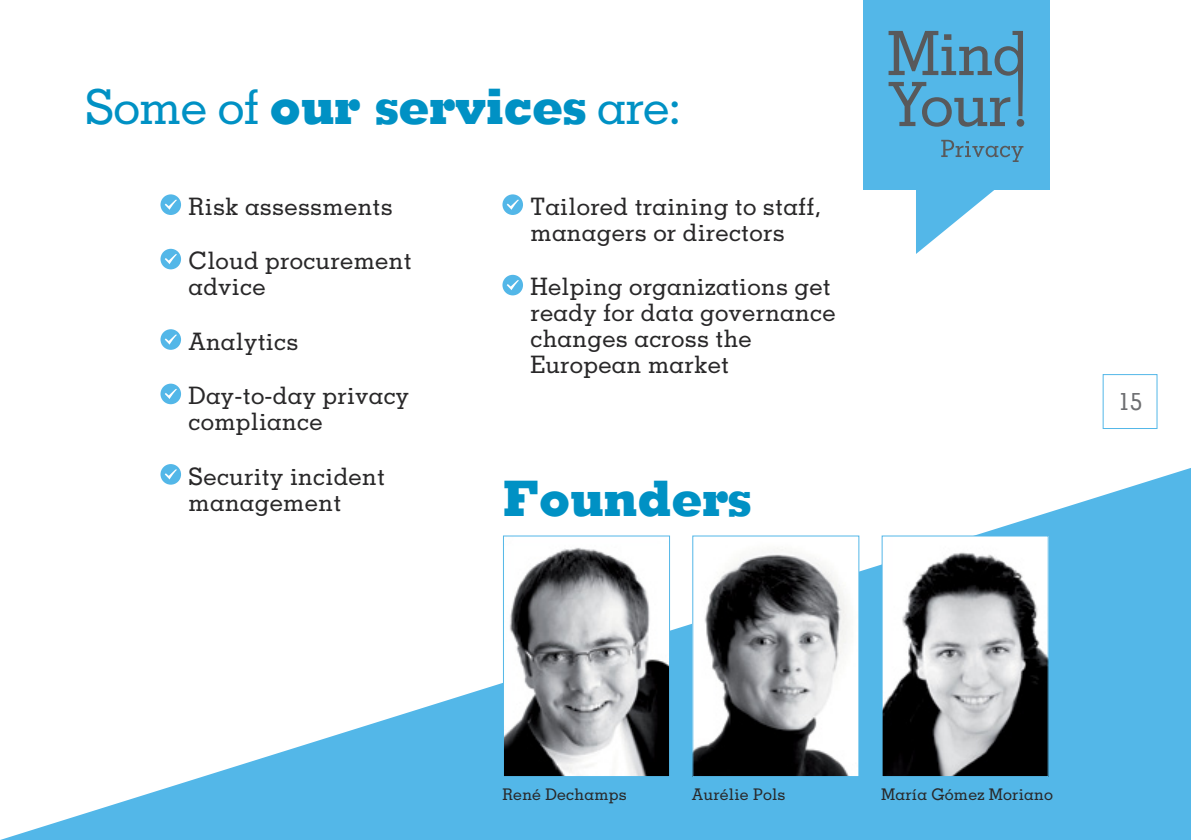
<style>
.page{position:relative;width:1191px;height:840px;background:#fff}
.page>*{position:absolute;margin:0;border:0;box-sizing:border-box;transform-origin:0 0}
.t1{font:800 48px "Memphis";letter-spacing:-.02em;color:#0091c4}
.t2{font:500 24px/26px "Memphis";letter-spacing:.01em;color:#292829}
.t3{font:500 24px "Memphis";color:#6d6e71}
.t4{font:500 16px "Memphis";letter-spacing:.01em;color:#292829}
.s1{font-weight:500}
</style>
<div class="page">
<svg style="left:3px;top:468px;width:1188px;height:371px"></svg>
<svg style="left:160px;top:194px;width:21px;height:21px"></svg>
<svg style="left:160px;top:249px;width:21px;height:20px"></svg>
<svg style="left:160px;top:329px;width:21px;height:20px"></svg>
<svg style="left:160px;top:383px;width:21px;height:21px"></svg>
<svg style="left:160px;top:464px;width:21px;height:20px"></svg>
<svg style="left:502px;top:194px;width:21px;height:21px"></svg>
<svg style="left:502px;top:275px;width:21px;height:20px"></svg>
<svg style="left:916px;top:190px;width:78px;height:64px"></svg>
<div style="left:863px;top:0;width:186px;height:190px;background:#53b7e8"></div>
<svg style="left:888px;top:31px;width:136px;height:131px"></svg>
<img style="left:883px;top:537px;width:163px;height:237px">
<div style="left:881px;top:535px;width:167px;height:241px;border:1px solid #53b7e8"></div>
<img style="left:694px;top:537px;width:163px;height:237px">
<img style="left:505px;top:537px;width:163px;height:237px">
<div style="left:503px;top:535px;width:167px;height:241px;border:1px solid #53b7e8"></div>
<h1 class="t1" style="left:85px;top:77px;width:597px"><span class="s1">Some of</span> our services <span class="s1">are:</span></h1>
<p class="t2" style="left:188px;top:193px;width:206px">Risk assessments</p>
<p class="t2" style="left:188px;top:247px;width:225px">Cloud procurement advice</p>
<p class="t2" style="left:188px;top:328px;width:111px">Analytics</p>
<p class="t2" style="left:188px;top:382px;width:222px">Day-to-day privacy compliance</p>
<p class="t2" style="left:188px;top:462px;width:198px">Security incident management</p>
<p class="t2" style="left:530px;top:193px;width:292px">Tailored training to staff, managers or directors</p>
<p class="t2" style="left:530px;top:273px;width:307px">Helping organizations get ready for data governance changes across the<br>European market</p>
<h1 class="t1" style="left:502px;top:468px;width:251px">Founders</h1>
<p class="t3" style="left:1118px;top:386px;width:25px">15</p>
<p class="t4" style="left:502px;top:783px;width:126px">René Dechamps</p>
<p class="t4" style="left:692px;top:783px;width:95px">Aurélie Pols</p>
<p class="t4" style="left:881px;top:783px;width:173px">María Gómez Moriano</p>
</div>
